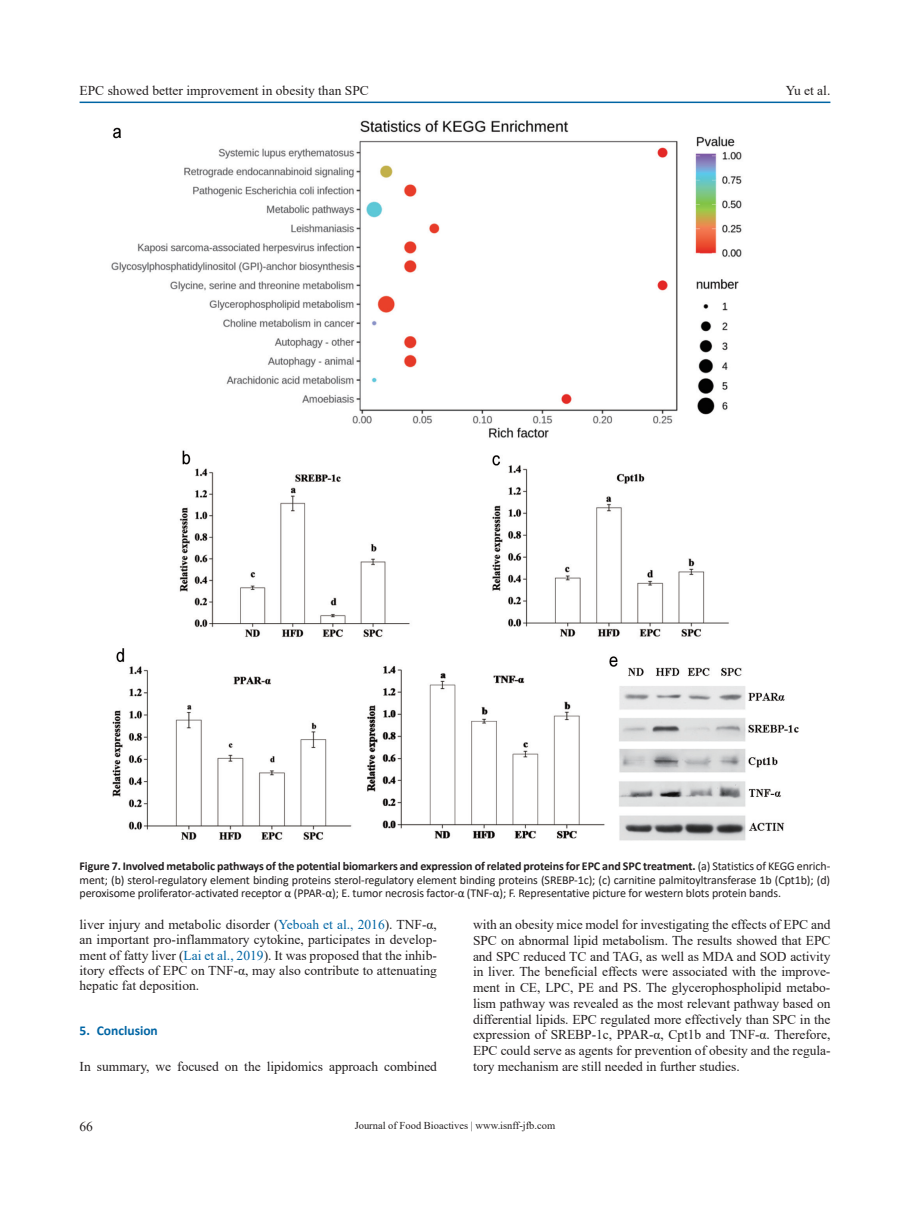
<style>
.page{position:relative;width:919px;height:1217px;background:#fff}
.page>*{position:absolute;margin:0;border:0;box-sizing:border-box;transform-origin:0 0}
.t1{font:13.5px/15.8px "Times New Roman";color:#231f20;text-align:justify}
.t2{font:700 13.5px "Calibri";color:#0065a4}
.t3{font:12px/13.5px "Calibri";letter-spacing:-.01em;color:#231f20;text-align:justify}
.t4{font:10.5px "Times New Roman";color:#231f20}
.s1{font-weight:700}
.s2{color:#0065a4}
</style>
<div class="page">
<hr style="left:80px;top:101px;width:750px;height:2px;background:#0065a4">
<img style="left:111px;top:120px;width:688px;height:721px">
<p class="t1" style="left:80px;top:82px;width:291px">EPC showed better improvement in obesity than SPC</p>
<p class="t1" style="left:785px;top:82px;width:46px">Yu et al.</p>
<p class="t3" style="left:80px;top:858px;width:752px"><span class="s1">Figure 7. Involved metabolic pathways of the potential biomarkers and expression of related proteins for EPC and SPC treatment.</span> (a) Statistics of KEGG enrich&shy;ment; (b) sterol-regulatory element binding proteins sterol-regulatory element binding proteins (SREBP-1c); (c) carnitine palmitoyltransferase 1b (Cpt1b); (d) peroxisome proliferator-activated receptor α (PPAR-α); E. tumor necrosis factor-α (TNF-α); F. Representative picture for western blots protein bands.</p>
<p class="t1" style="left:80px;top:916px;width:359px;line-height:15.3px">liver injury and metabolic disorder (<span class="s2">Yeboah et al., 2016</span>). TNF-α, an important pro-inflammatory cytokine, participates in develop&shy;ment of fatty liver (<span class="s2">Lai et al., 2019</span>). It was proposed that the inhib&shy;itory effects of EPC on TNF-α, may also contribute to attenuating hepatic fat deposition.</p>
<p class="t2" style="left:80px;top:1020px;width:80px">5. Conclusion</p>
<p class="t1" style="left:80px;top:1057px;width:359px">In summary, we focused on the lipidomics approach combined</p>
<p class="t1" style="left:473px;top:915px;width:359px">with an obesity mice model for investigating the effects of EPC and SPC on abnormal lipid metabolism. The results showed that EPC and SPC reduced TC and TAG, as well as MDA and SOD activity in liver. The beneficial effects were associated with the improve&shy;ment in CE, LPC, PE and PS. The glycerophospholipid metabo&shy;lism pathway was revealed as the most relevant pathway based on differential lipids. EPC regulated more effectively than SPC in the expression of SREBP-1c, PPAR-α, Cpt1b and TNF-α. Therefore, EPC could serve as agents for prevention of obesity and the regula&shy;tory mechanism are still needed in further studies.</p>
<p class="t1" style="left:80px;top:1118px;width:15px">66</p>
<p class="t4" style="left:354px;top:1117px;width:202px">Journal of Food Bioactives | www.isnff-jfb.com</p>
</div>
